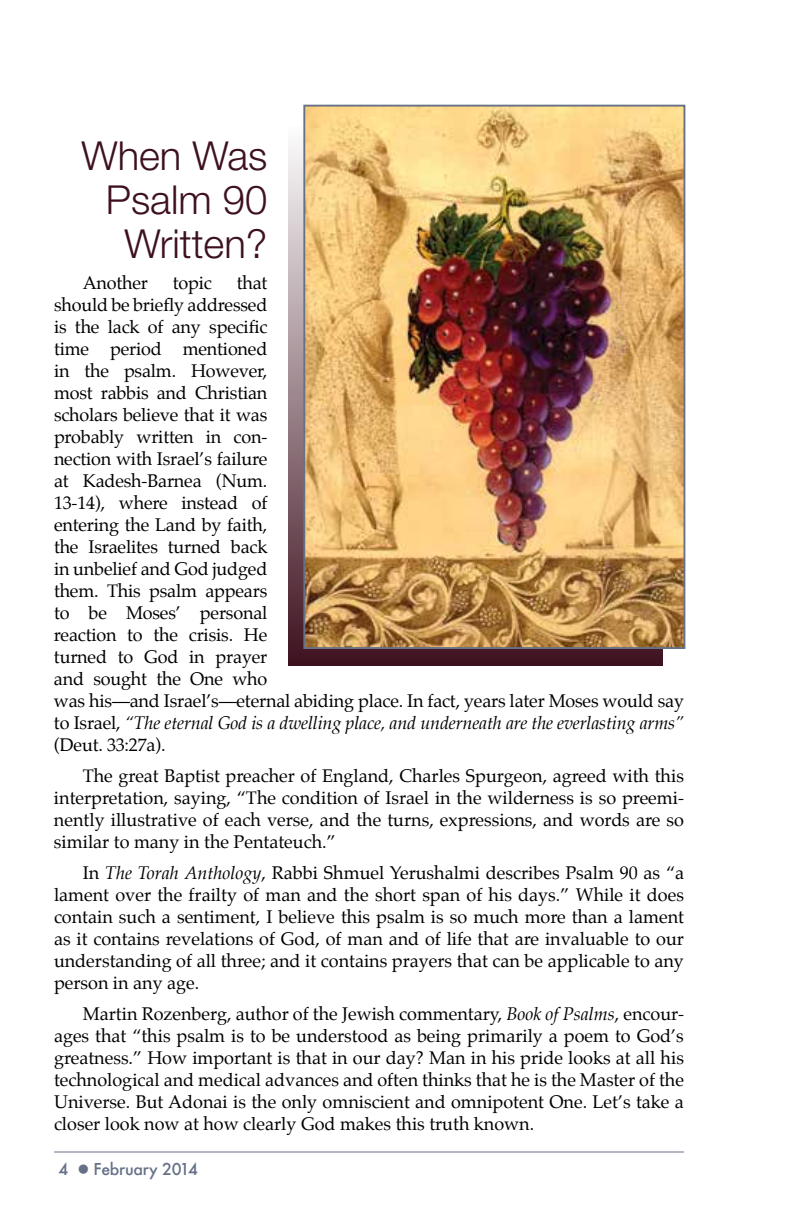
<style>
.page{position:relative;width:792px;height:1224px;background:#fff}
.page>*{position:absolute;margin:0;border:0;box-sizing:border-box;transform-origin:0 0}
.t1{font:300 40px/44px "Helvetica Neue LT Std";color:#3e111f;text-align:right}
.t2{font:18px/22px "Palatino";letter-spacing:-.01em;color:#000;text-align:justify}
.t3{font:500 16px "Futura";letter-spacing:-.02em;color:#667187}
.s1{font-style:italic}
</style>
<div class="page">
<hr style="left:54px;top:1152px;width:630px;height:1px;background:#667187">
<div style="left:288px;top:126px;width:374px;height:540px;background:linear-gradient(to bottom,#fdfcfd,#3e1220)"></div>
<img style="left:306px;top:108px;width:376px;height:538px">
<div style="left:303px;top:105px;width:382px;height:544px;border:2px solid #667187"></div>
<h1 class="t1" style="left:81px;top:133px;width:187px">When Was<br>Psalm 90<br>Written?</h1>
<p class="t2" style="left:83px;top:274px;width:67px">Another</p>
<p class="t2" style="left:173px;top:274px;width:41px">topic</p>
<p class="t2" style="left:54px;top:274px;width:632px;text-align:left;text-indent:183px">that<br>should be briefly addressed<br>is the lack of any specific<br>time period mentioned<br>in the psalm. However,<br>most rabbis and Christian<br>scholars believe that it was<br>probably written in con-<br>nection with Israel’s failure<br>at Kadesh-Barnea (Num.<br>13-14), where instead of<br>entering the Land by faith,<br>the Israelites turned back<br>in unbelief and God judged<br>them. This psalm appears<br>to be Moses’ personal<br>reaction to the crisis. He<br>turned to God in prayer<br>and sought the One who<br>was his—and Israel’s—eternal abiding place. In fact, years later Moses would say to Israel, <span class="s1">“The eternal God is a dwelling place, and underneath are the everlasting arms” </span>(Deut. 33:27a).</p>
<p class="t2" style="left:54px;top:767px;width:632px;text-indent:29px">The great Baptist preacher of England, Charles Spurgeon, agreed with this interpretation, saying, “The condition of Israel in the wilderness is so preemi&shy;nently illustrative of each verse, and the turns, expressions, and words are so similar to many in the Pentateuch.”</p>
<p class="t2" style="left:54px;top:864px;width:632px;text-indent:29px">In <span class="s1">The Torah Anthology</span>, Rabbi Shmuel Yerushalmi describes Psalm 90 as “a lament over the frailty of man and the short span of his days.” While it does contain such a sentiment, I believe this psalm is so much more than a lament as it contains revelations of God, of man and of life that are invaluable to our understanding of all three; and it contains prayers that can be applicable to any person in any age.</p>
<p class="t2" style="left:54px;top:1005px;width:632px;text-indent:29px">Martin Rozenberg, author of the Jewish commentary, <span class="s1">Book of Psalms</span>, encour&shy;ages that “this psalm is to be understood as being primarily a poem to God’s greatness.” How important is that in our day? Man in his pride looks at all his technological and medical advances and often thinks that he is the Master of the Universe. But Adonai is the only omniscient and omnipotent One. Let’s take a closer look now at how clearly God makes this truth known.</p>
<p class="t3" style="left:59px;top:1158px;width:141px">4 ● February 2014</p>
</div>
